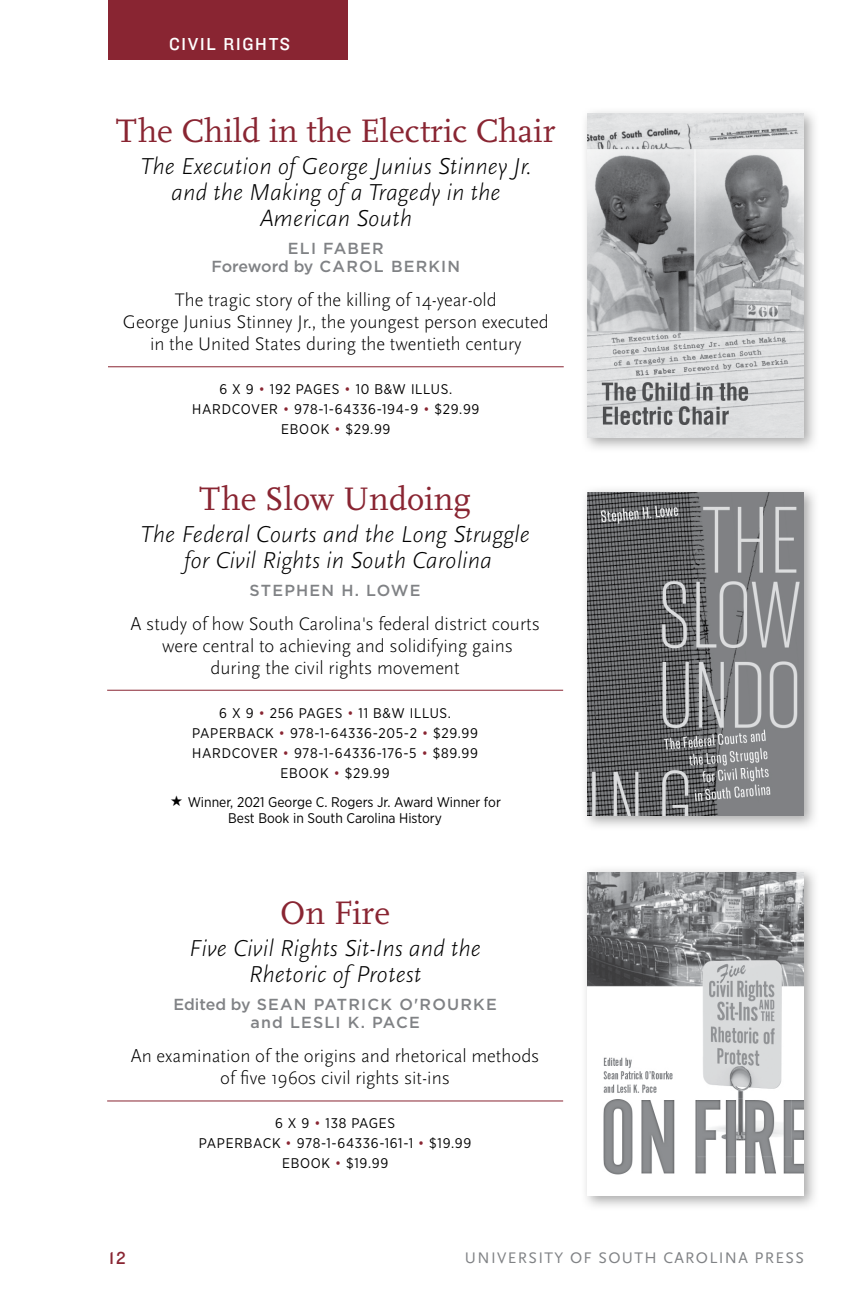
<style>
.page{position:relative;width:864px;height:1296px;background:#fff}
.page>*{position:absolute;margin:0;border:0;box-sizing:border-box;transform-origin:0 0}
.t1{font:34px "Scala Pro";color:#892532}
.t2{font:italic 300 24px/26px "Scala Sans Pro";color:#000;text-align:center}
.t3{font:300 19px/22px "Scala Sans Pro";color:#000;text-align:center}
.t4{font:18px "Knockout HTF31 Junior Middlewt";letter-spacing:.1em;color:#fff}
.t5{font:18px "Knockout HTF31 Junior Middlewt";color:#892532}
.t6{font:500 16px/18.4px "Gotham";letter-spacing:.075em;color:#808285;text-align:center}
.t7{font:16px "Scala Sans Pro";letter-spacing:.085em;color:#808285}
.t8{font:14px/20px "Gotham Narrow";letter-spacing:.05em;color:#000;text-align:center}
.t9{font:14px/16px "Gotham Narrow";color:#000}
.s1{color:#892532}
</style>
<div class="page">
<div style="left:108px;top:0;width:240px;height:60px;background:#892532"></div>
<hr style="left:107px;top:690px;width:456px;height:1px;background:#892532">
<hr style="left:107px;top:1100px;width:456px;height:1px;background:#892532">
<img style="left:585px;top:489px;width:230px;height:337px">
<img style="left:588px;top:492px;width:216px;height:324px">
<img style="left:585px;top:869px;width:230px;height:337px">
<img style="left:588px;top:872px;width:216px;height:324px">
<hr style="left:108px;top:366px;width:456px;height:1px;background:#892532">
<img style="left:585px;top:111px;width:230px;height:337px">
<img style="left:588px;top:114px;width:216px;height:324px">
<p class="t4" style="left:169px;top:35px;width:123px">CIVIL RIGHTS</p>
<h1 class="t1" style="left:116px;top:112px;width:441px">The Child in the Electric Chair</h1>
<p class="t2" style="left:140px;top:154px;width:393px">The Execution of George Junius Stinney Jr. and the Making of a Tragedy in the<br>American South</p>
<p class="t6" style="left:212px;top:239px;width:250px">ELI FABER<br>Foreword by CAROL BERKIN</p>
<p class="t3" style="left:123px;top:289px;width:427px">The tragic story of the killing of 14-year-old<br>George Junius Stinney Jr., the youngest person executed in the United States during the twentieth century</p>
<p class="t8" style="left:192px;top:379px;width:289px">6 X 9 <span class="s1">•</span> 192 PAGES <span class="s1">•</span> 10 B&amp;W ILLUS.<br>HARDCOVER <span class="s1">•</span> 978-1-64336-194-9 <span class="s1">•</span> $29.99<br>EBOOK <span class="s1">•</span> $29.99</p>
<h1 class="t1" style="left:199px;top:480px;width:273px">The Slow Undoing</h1>
<p class="t2" style="left:140px;top:522px;width:391px">The Federal Courts and the Long Struggle for Civil Rights in South Carolina</p>
<p class="t6" style="left:250px;top:581px;width:172px">STEPHEN H. LOWE</p>
<p class="t3" style="left:130px;top:613px;width:411px">A study of how South Carolina's federal district courts were central to achieving and solidifying gains<br>during the civil rights movement</p>
<p class="t8" style="left:192px;top:703px;width:287px">6 X 9 <span class="s1">•</span> 256 PAGES <span class="s1">•</span> 11 B&amp;W ILLUS.<br>PAPERBACK <span class="s1">•</span> 978-1-64336-205-2 <span class="s1">•</span> $29.99<br>HARDCOVER <span class="s1">•</span> 978-1-64336-176-5 <span class="s1">•</span> $89.99<br>EBOOK <span class="s1">•</span> $29.99</p>
<p class="t9" style="left:228px;top:794px;width:274px;text-indent:-41px">Winner, 2021 George C. Rogers Jr. Award Winner for<br>Best Book in South Carolina History</p>
<h1 class="t1" style="left:280px;top:894px;width:111px">On Fire</h1>
<p class="t2" style="left:189px;top:936px;width:293px">Five Civil Rights Sit-Ins and the<br>Rhetoric of Protest</p>
<p class="t6" style="left:174px;top:995px;width:325px">Edited by SEAN PATRICK O'ROURKE and LESLI K. PACE</p>
<p class="t3" style="left:131px;top:1045px;width:410px">An examination of the origins and rhetorical methods of ve 1960s civil rights sit-ins</p>
<p class="t8" style="left:199px;top:1113px;width:274px">6 X 9 <span class="s1">•</span> 138 PAGES<br>PAPERBACK <span class="s1">•</span> 978-1-64336-161-1 <span class="s1">•</span> $19.99<br>EBOOK <span class="s1">•</span> $19.99</p>
<p class="t5" style="left:109px;top:1248px;width:18px">12</p>
<p class="t7" style="left:465px;top:1249px;width:340px">UNIVERSITY OF SOUTH CAROLINA PRESS</p>
</div>
